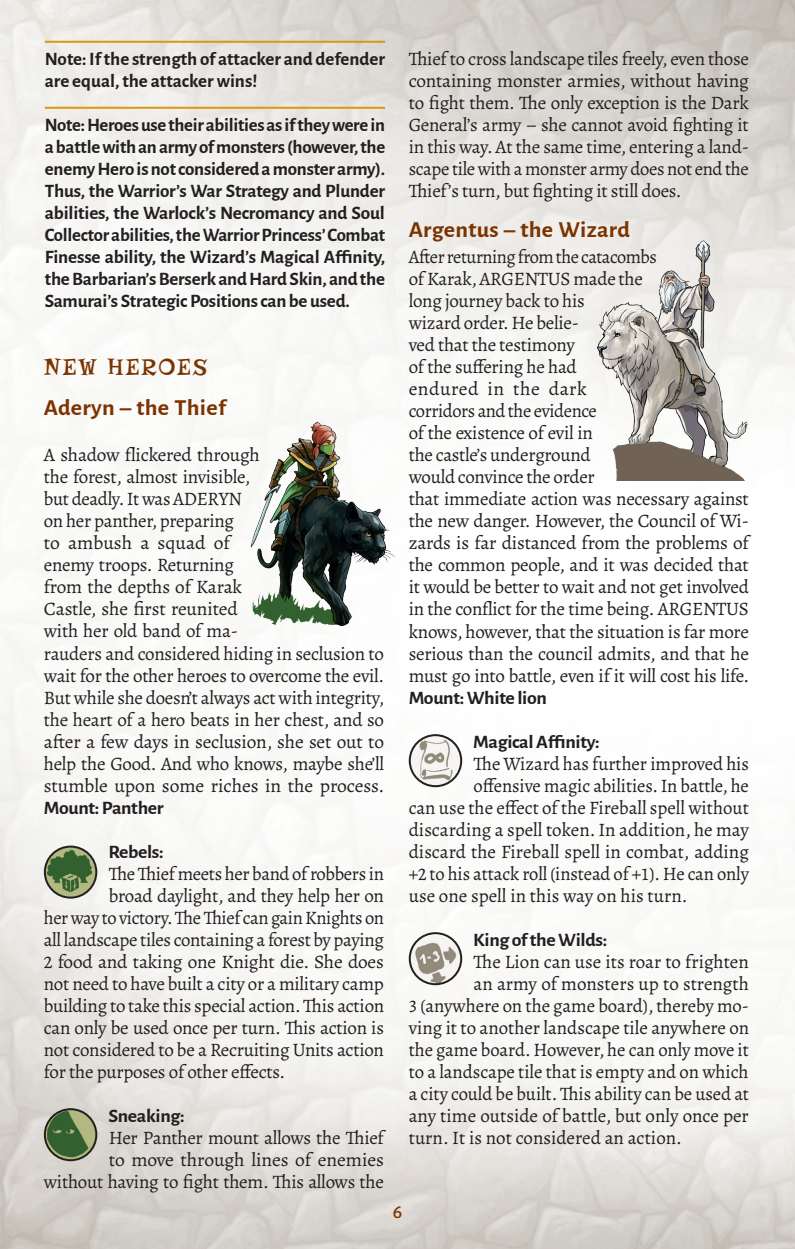
<style>
.page{position:relative;width:795px;height:1249px;background:#fff}
.page>*{position:absolute;margin:0;border:0;box-sizing:border-box;transform-origin:0 0}
.t1{font:24px "Risque";letter-spacing:.08em;color:#7b3300}
.t2{font:700 23px "Alegreya Sans";letter-spacing:.01em;color:#7b3300;scale:1.04 1}
.t3{font:500 20px "Alegreya Sans";color:#7b3300}
.t4{font:19px/22px "Alegreya";letter-spacing:-.015em;color:#231f20}
.t5{font:700 19px/22px "Alegreya Sans";letter-spacing:-.015em;color:#231f20}
.t6{font:700 19px "Alegreya Sans";letter-spacing:-.015em;color:#231f20;scale:1.04 1}
</style>
<div class="page">
<img style="left:0;top:0;width:795px;height:1249px">
<img style="left:45px;top:847px;width:51px;height:51px;border-radius:26px">
<div style="left:44px;top:846px;width:53px;height:53px;border:2px solid #231f20;border-radius:50%"></div>
<img style="left:45px;top:1109px;width:51px;height:51px;border-radius:26px">
<div style="left:44px;top:1108px;width:53px;height:53px;border:2px solid #231f20;border-radius:50%"></div>
<img style="left:410px;top:735px;width:51px;height:51px">
<div style="left:409px;top:734px;width:53px;height:53px;border:2px solid #231f20;border-radius:50%"></div>
<img style="left:410px;top:933px;width:51px;height:51px;border-radius:26px">
<div style="left:409px;top:932px;width:53px;height:53px;border:2px solid #231f20;border-radius:50%"></div>
<img style="left:232px;top:414px;width:164px;height:223px">
<img style="left:578px;top:230px;width:179px;height:250px">
<hr style="left:45px;top:41px;width:340px;height:2px;background:#d99811">
<hr style="left:45px;top:107px;width:340px;height:2px;background:#d99811">
<svg style="left:792px;top:1245px;width:3px;height:4px"></svg>
<p class="t5" style="left:45px;top:47px;width:342px">Note: If the strength of attacker and defender are equal, the attacker wins!</p>
<p class="t5" style="left:45px;top:113px;width:342px;text-align:justify">Note: Heroes use their abilities as if they were in a battle with an army of monsters (however, the enemy Hero is not considered a monster army).<br>Thus, the Warrior’s War Strategy and Plunder abilities, the Warlock’s Necromancy and Soul Collector abilities, the Warrior Princess’ Combat Finesse ability, the Wizard’s Magical Affinity, the Barbarian’s Berserk and Hard Skin, and the Samurai’s Strategic Positions can be used.</p>
<p class="t1" style="left:44px;top:353px;width:165px">NEW HEROES</p>
<p class="t2" style="left:44px;top:390px;width:177px">Aderyn – the Thief</p>
<p class="t4" style="left:44px;top:444px;width:342px">A shadow flickered through<br>the forest, almost invisible,<br>but deadly. It was ADERYN<br>on her panther, preparing<br>to ambush a squad of<br>enemy troops. Returning<br>from the depths of Karak<br>Castle, she first reunited<br>with her old band of ma-<br>rauders and considered hiding in seclusion to wait for the other heroes to overcome the evil.<br>But while she doesn’t always act with integrity, the heart of a hero beats in her chest, and so after a few days in seclusion, she set out to help the Good. And who knows, maybe she’ll stumble upon some riches in the process.</p>
<p class="t6" style="left:44px;top:793px;width:117px">Mount: Panther</p>
<p class="t6" style="left:108px;top:837px;width:55px">Rebels:</p>
<p class="t4" style="left:109px;top:862px;width:277px">The Thief meets her band of robbers in</p>
<p class="t4" style="left:109px;top:884px;width:277px">broad daylight, and they help her on</p>
<p class="t4" style="left:44px;top:906px;width:341px">her way to victory. The Thief can gain Knights on</p>
<p class="t4" style="left:44px;top:928px;width:341px">all landscape tiles containing a forest by paying</p>
<p class="t4" style="left:44px;top:950px;width:341px">2 food and taking one Knight die. She does</p>
<p class="t4" style="left:44px;top:972px;width:342px">not need to have built a city or a military camp</p>
<p class="t4" style="left:44px;top:994px;width:342px">building to take this special action. This action</p>
<p class="t4" style="left:44px;top:1016px;width:342px">can only be used once per turn. This action is</p>
<p class="t4" style="left:44px;top:1038px;width:342px">not considered to be a Recruiting Units action</p>
<p class="t4" style="left:44px;top:1060px;width:243px">for the purposes of other effects.</p>
<p class="t6" style="left:108px;top:1101px;width:75px">Sneaking:</p>
<p class="t4" style="left:44px;top:1126px;width:342px;text-align:right">Her Panther mount allows the Thief<br>to move through lines of enemies<br>without having to fight them. This allows the</p>
<p class="t4" style="left:409px;top:48px;width:342px;text-align:justify">Thief to cross landscape tiles freely, even those containing monster armies, without having to fight them. The only exception is the Dark General’s army – she cannot avoid fighting it in this way. At the same time, entering a land&shy;scape tile with a monster army does not end the Thief’s turn, but fighting it still does.</p>
<p class="t2" style="left:409px;top:213px;width:214px">Argentus – the Wizard</p>
<p class="t4" style="left:409px;top:246px;width:342px">After returning from the catacombs<br>of Karak, ARGENTUS made the<br>long journey back to his<br>wizard order. He belie-<br>ved that the testimony<br>of the suffering he had<br>endured in the dark<br>corridors and the evidence<br>of the existence of evil in<br>the castle’s underground<br>would convince the order<br>that immediate action was necessary against the new danger. However, the Council of Wi&shy;zards is far distanced from the problems of the common people, and it was decided that it would be better to wait and not get involved in the conflict for the time being. ARGENTUS knows, however, that the situation is far more serious than the council admits, and that he must go into battle, even if it will cost his life.</p>
<p class="t6" style="left:409px;top:683px;width:134px">Mount: White lion</p>
<p class="t6" style="left:473px;top:727px;width:123px">Magical Affinity:</p>
<p class="t4" style="left:473px;top:752px;width:277px">The Wizard has further improved his</p>
<p class="t4" style="left:473px;top:774px;width:277px">offensive magic abilities. In battle, he</p>
<p class="t4" style="left:409px;top:796px;width:342px">can use the effect of the Fireball spell without</p>
<p class="t4" style="left:409px;top:818px;width:342px">discarding a spell token. In addition, he may</p>
<p class="t4" style="left:409px;top:840px;width:342px">discard the Fireball spell in combat, adding</p>
<p class="t4" style="left:409px;top:862px;width:342px">+2 to his attack roll (instead of +1). He can only</p>
<p class="t4" style="left:409px;top:884px;width:280px">use one spell in this way on his turn.</p>
<p class="t6" style="left:473px;top:925px;width:130px">King of the Wilds:</p>
<p class="t4" style="left:473px;top:950px;width:277px">The Lion can use its roar to frighten</p>
<p class="t4" style="left:473px;top:972px;width:277px">an army of monsters up to strength</p>
<p class="t4" style="left:409px;top:994px;width:342px">3 (anywhere on the game board), thereby mo-</p>
<p class="t4" style="left:409px;top:1016px;width:342px">ving it to another landscape tile anywhere on</p>
<p class="t4" style="left:409px;top:1038px;width:342px">the game board. However, he can only move it</p>
<p class="t4" style="left:409px;top:1060px;width:341px">to a landscape tile that is empty and on which</p>
<p class="t4" style="left:409px;top:1082px;width:342px">a city could be built. This ability can be used at</p>
<p class="t4" style="left:409px;top:1104px;width:341px">any time outside of battle, but only once per</p>
<p class="t4" style="left:409px;top:1126px;width:275px">turn. It is not considered an action.</p>
<p class="t3" style="left:393px;top:1197px;width:11px">6</p>
</div>
